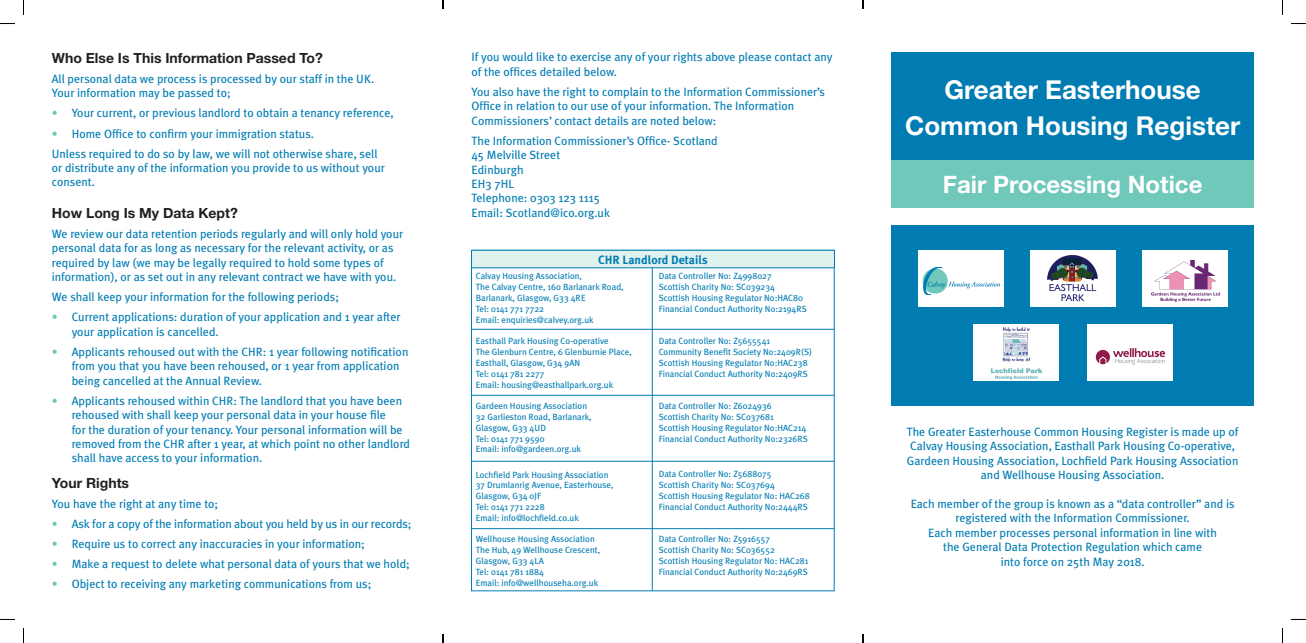
<style>
.page{position:relative;width:1306px;height:643px;background:#fff}
.page>*{position:absolute;margin:0;border:0;box-sizing:border-box;transform-origin:0 0}
.SECTION_HEADER{font:700 26px/36px "Helvetica Neue";color:#fff;text-align:center}
.SECTION_HEADER-2{font:700 24px "Helvetica Neue";color:#fff}
.t1{font:700 14px "Helvetica Neue";color:#231f20}
.t2{font:12px/14.4px "Meta Plus";color:#007cb3}
.t3{font:700 12px "Meta Plus";color:#007cb3}
.t4{font:9px/10.8px "Meta Plus";color:#007cb3}
.s1{color:#6fc8ba}
</style>
<div class="page">
<div style="left:471px;top:250px;width:363px;height:17px;background:#e0f2ee"></div>
<div style="left:471px;top:250px;width:363px;height:18px;border:1px solid #007cb3"></div>
<hr style="left:652px;top:267px;width:1px;height:323px;background:#007cb3">
<hr style="left:471px;top:329px;width:363px;height:1px;background:#007cb3">
<hr style="left:471px;top:395px;width:363px;height:1px;background:#007cb3">
<hr style="left:471px;top:460px;width:363px;height:1px;background:#007cb3">
<hr style="left:471px;top:528px;width:363px;height:1px;background:#007cb3">
<div style="left:891px;top:225px;width:363px;height:180px;background:#007cb3"></div>
<div style="left:891px;top:52px;width:363px;height:111px;background:#007cb3"></div>
<div style="left:919px;top:250px;width:85px;height:57px;background:#fff"></div>
<svg style="left:923px;top:267px;width:77px;height:28px"></svg>
<div style="left:1031px;top:250px;width:85px;height:57px;background:#fff"></div>
<img style="left:1048px;top:255px;width:49px;height:47px">
<div style="left:973px;top:324px;width:85px;height:57px;background:#fff"></div>
<img style="left:991px;top:327px;width:52px;height:53px">
<div style="left:1142px;top:250px;width:86px;height:57px;background:#fff"></div>
<img style="left:1151px;top:260px;width:69px;height:41px">
<div style="left:1087px;top:324px;width:85px;height:57px;background:#fff"></div>
<img style="left:1095px;top:348px;width:71px;height:17px">
<div style="left:891px;top:160px;width:363px;height:48px;background:#6fc8ba"></div>
<svg style="left:0;top:23px;width:15px;height:1px"></svg>
<svg style="left:1291px;top:23px;width:15px;height:1px"></svg>
<svg style="left:0;top:619px;width:15px;height:1px"></svg>
<svg style="left:1291px;top:619px;width:15px;height:1px"></svg>
<svg style="left:23px;top:0;width:1px;height:15px"></svg>
<svg style="left:23px;top:628px;width:1px;height:14px"></svg>
<svg style="left:1282px;top:0;width:1px;height:15px"></svg>
<svg style="left:1282px;top:628px;width:1px;height:14px"></svg>
<svg style="left:442px;top:0;width:2px;height:9px"></svg>
<svg style="left:442px;top:634px;width:2px;height:8px"></svg>
<p class="t1" style="left:52px;top:49px;width:272px">Who Else Is This Information Passed To?</p>
<p class="t2" style="left:52px;top:71px;width:324px">All personal data we process is processed by our staff in the UK.</p>
<p class="t2" style="left:52px;top:86px;width:180px">Your information may be passed to;</p>
<p class="t2" style="left:52px;top:106px;width:343px"><span class="s1">•</span> Your current, or previous landlord to obtain a tenancy reference,</p>
<p class="t2" style="left:52px;top:126px;width:264px"><span class="s1">•</span> Home Office to confirm your immigration status.</p>
<p class="t2" style="left:52px;top:146px;width:335px">Unless required to do so by law, we will not otherwise share, sell or distribute any of the information you provide to us without your consent.</p>
<p class="t1" style="left:52px;top:204px;width:187px">How Long Is My Data Kept?</p>
<p class="t2" style="left:52px;top:226px;width:353px">We review our data retention periods regularly and will only hold your personal data for as long as necessary for the relevant activity, or as required by law (we may be legally required to hold some types of information), or as set out in any relevant contract we have with you.</p>
<p class="t2" style="left:52px;top:289px;width:289px">We shall keep your information for the following periods;</p>
<p class="t2" style="left:72px;top:309px;width:330px;text-indent:-20px"><span class="s1">•</span> Current applications: duration of your application and 1 year after your application is cancelled.</p>
<p class="t2" style="left:72px;top:344px;width:338px;text-indent:-20px"><span class="s1">•</span> Applicants rehoused out with the CHR: 1 year following notification from you that you have been rehoused, or 1 year from application being cancelled at the Annual Review.</p>
<p class="t2" style="left:72px;top:393px;width:340px;text-indent:-20px"><span class="s1">•</span> Applicants rehoused within CHR: The landlord that you have been rehoused with shall keep your personal data in your house file<br>for the duration of your tenancy. Your personal information will be removed from the CHR after 1 year, at which point no other landlord shall have access to your information.</p>
<p class="t1" style="left:52px;top:473px;width:79px">Your Rights</p>
<p class="t2" style="left:52px;top:496px;width:168px">You have the right at any time to;</p>
<p class="t2" style="left:52px;top:516px;width:361px"><span class="s1">•</span> Ask for a copy of the information about you held by us in our records;</p>
<p class="t2" style="left:52px;top:536px;width:315px"><span class="s1">•</span> Require us to correct any inaccuracies in your information;</p>
<p class="t2" style="left:52px;top:556px;width:359px"><span class="s1">•</span> Make a request to delete what personal data of yours that we hold;</p>
<p class="t2" style="left:52px;top:576px;width:321px"><span class="s1">•</span> Object to receiving any marketing communications from us;</p>
<p class="t2" style="left:471px;top:50px;width:362px">If you would like to exercise any of your rights above please contact any of the offices detailed below.</p>
<p class="t2" style="left:471px;top:84px;width:355px">You also have the right to complain to the Information Commissioner’s<br>Office in relation to our use of your information. The Information<br>Commissioners’ contact details are noted below:</p>
<p class="t2" style="left:471px;top:133px;width:248px">The Information Commissioner’s Office- Scotland</p>
<p class="t2" style="left:471px;top:148px;width:90px">45 Melville Street</p>
<p class="t2" style="left:471px;top:162px;width:54px">Edinburgh</p>
<p class="t2" style="left:471px;top:176px;width:44px">EH3 7HL</p>
<p class="t2" style="left:471px;top:191px;width:130px">Telephone: 0303 123 1115</p>
<p class="t2" style="left:471px;top:205px;width:140px">Email: Scotland@ico.org.uk</p>
<p class="t3" style="left:598px;top:252px;width:111px">CHR Landlord Details</p>
<p class="t4" style="left:476px;top:270px;width:108px">Calvay Housing Association,</p>
<p class="t4" style="left:476px;top:281px;width:149px">The Calvay Centre, 160 Barlanark Road,</p>
<p class="t4" style="left:476px;top:292px;width:111px">Barlanark, Glasgow, G33 4RE</p>
<p class="t4" style="left:476px;top:303px;width:70px">Tel: 0141 771 7722</p>
<p class="t4" style="left:476px;top:314px;width:119px">Email: enquiries@calvey.org.uk</p>
<p class="t4" style="left:476px;top:335px;width:134px">Easthall Park Housing Co-operative</p>
<p class="t4" style="left:476px;top:346px;width:157px">The Glenburn Centre, 6 Glenburnie Place,<br>Easthall, Glasgow, G34 9AN</p>
<p class="t4" style="left:476px;top:368px;width:70px">Tel: 0141 781 2277</p>
<p class="t4" style="left:476px;top:378px;width:139px">Email: housing@easthallpark.org.uk</p>
<p class="t4" style="left:476px;top:400px;width:113px">Gardeen Housing Association</p>
<p class="t4" style="left:476px;top:411px;width:117px">32 Garlieston Road, Barlanark,</p>
<p class="t4" style="left:476px;top:422px;width:72px">Glasgow, G33 4UD</p>
<p class="t4" style="left:476px;top:432px;width:70px">Tel: 0141 771 9590</p>
<p class="t4" style="left:476px;top:443px;width:107px">Email: info@gardeen.org.uk</p>
<p class="t4" style="left:476px;top:468px;width:134px">Lochfield Park Housing Association</p>
<p class="t4" style="left:476px;top:479px;width:139px">37 Drumlanrig Avenue, Easterhouse,<br>Glasgow, G34 0JF</p>
<p class="t4" style="left:476px;top:501px;width:70px">Tel: 0141 771 2228</p>
<p class="t4" style="left:476px;top:512px;width:105px">Email: info@lochfield.co.uk</p>
<p class="t4" style="left:476px;top:533px;width:121px">Wellhouse Housing Association</p>
<p class="t4" style="left:476px;top:544px;width:126px">The Hub, 49 Wellhouse Crescent,</p>
<p class="t4" style="left:476px;top:555px;width:70px">Glasgow, G33 4LA</p>
<p class="t4" style="left:476px;top:566px;width:70px">Tel: 0141 781 1884</p>
<p class="t4" style="left:476px;top:576px;width:124px">Email: info@wellhouseha.org.uk</p>
<p class="t4" style="left:658px;top:270px;width:115px">Data Controller No: Z4998027</p>
<p class="t4" style="left:658px;top:281px;width:118px">Scottish Charity No: SC039234</p>
<p class="t4" style="left:658px;top:292px;width:146px">Scottish Housing Regulator No:HAC80</p>
<p class="t4" style="left:658px;top:303px;width:150px">Financial Conduct Authority No:2194RS</p>
<p class="t4" style="left:658px;top:335px;width:113px">Data Controller No: Z5655541</p>
<p class="t4" style="left:658px;top:346px;width:155px">Community Benefit Society No:2409R(S)</p>
<p class="t4" style="left:658px;top:357px;width:150px">Scottish Housing Regulator No:HAC238</p>
<p class="t4" style="left:658px;top:368px;width:151px">Financial Conduct Authority No:2409RS</p>
<p class="t4" style="left:658px;top:400px;width:115px">Data Controller No: Z6024936</p>
<p class="t4" style="left:658px;top:411px;width:117px">Scottish Charity No: SC037681</p>
<p class="t4" style="left:658px;top:422px;width:149px">Scottish Housing Regulator No:HAC214</p>
<p class="t4" style="left:658px;top:432px;width:151px">Financial Conduct Authority No:2326RS</p>
<p class="t4" style="left:658px;top:468px;width:114px">Data Controller No: Z5688075</p>
<p class="t4" style="left:658px;top:479px;width:118px">Scottish Charity No: SC037694</p>
<p class="t4" style="left:658px;top:490px;width:153px">Scottish Housing Regulator No: HAC268</p>
<p class="t4" style="left:658px;top:501px;width:151px">Financial Conduct Authority No:2444RS</p>
<p class="t4" style="left:658px;top:533px;width:113px">Data Controller No: Z5916557</p>
<p class="t4" style="left:658px;top:544px;width:118px">Scottish Charity No: SC036552</p>
<p class="t4" style="left:658px;top:555px;width:151px">Scottish Housing Regulator No: HAC281</p>
<p class="t4" style="left:658px;top:565px;width:151px">Financial Conduct Authority No:2469RS</p>
<p class="SECTION_HEADER" style="left:905px;top:71px;width:337px">Greater Easterhouse<br>Common Housing Register</p>
<p class="SECTION_HEADER-2" style="left:943px;top:169px;width:261px">Fair Processing Notice</p>
<p class="t2" style="left:906px;top:424px;width:333px">The Greater Easterhouse Common Housing Register is made up of<br>Calvay Housing Association, Easthall Park Housing Co-operative,<br>Gardeen Housing Association, Lochfield Park Housing Association</p>
<p class="t2" style="left:981px;top:467px;width:185px">and Wellhouse Housing Association.</p>
<p class="t2" style="left:910px;top:496px;width:325px;text-align:center">Each member of the group is known as a “data controller” and is registered with the Information Commissioner.</p>
<p class="t2" style="left:928px;top:525px;width:290px">Each member processes personal information in line with</p>
<p class="t2" style="left:943px;top:539px;width:260px">the General Data Protection Regulation which came</p>
<p class="t2" style="left:1000px;top:554px;width:145px">into force on 25th May 2018.</p>
</div>
